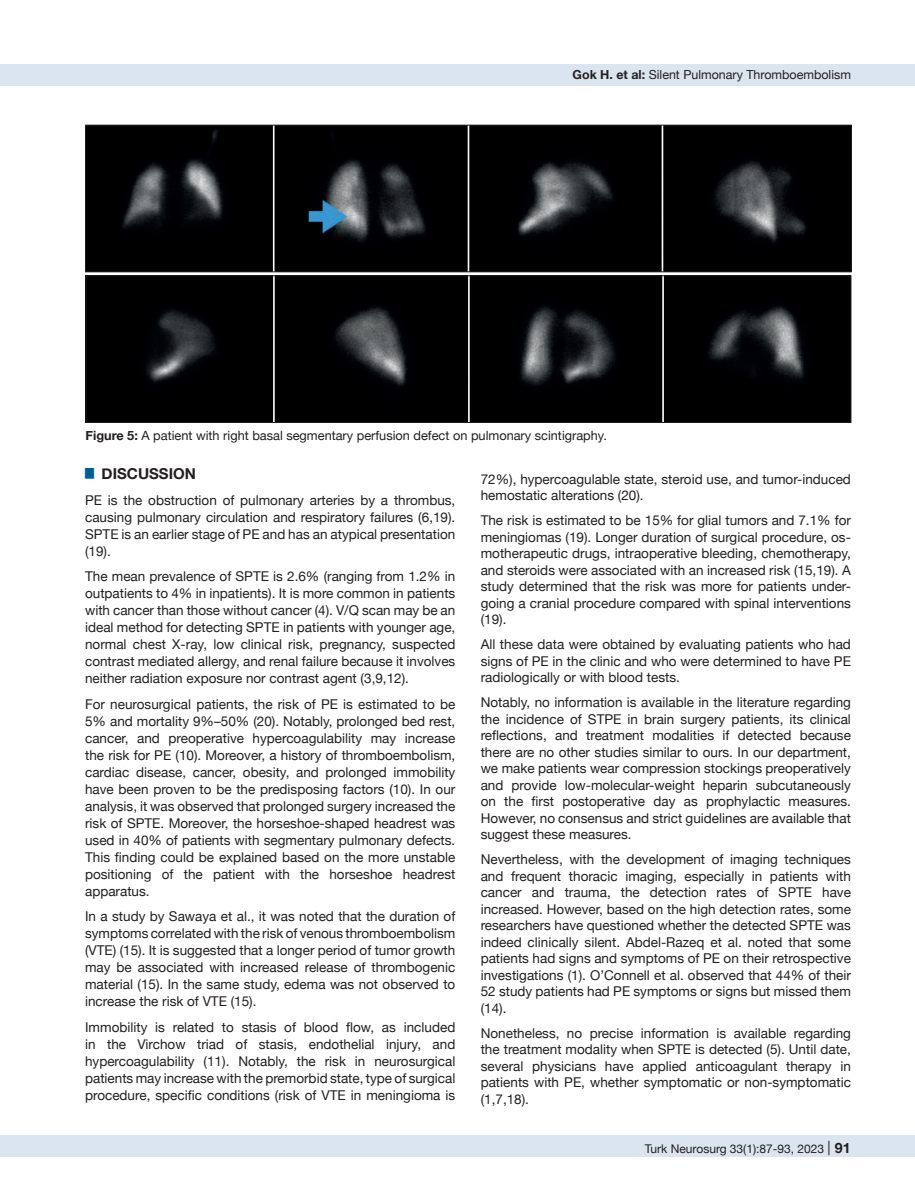
<style>
.page{position:relative;width:915px;height:1191px;background:#fff}
.page>*{position:absolute;margin:0;border:0;box-sizing:border-box;transform-origin:0 0}
.t1{font:700 15px "Helvetica Neue";color:#231f20}
.t2{font:13.5px/16.5px "Helvetica Neue";color:#231f20;text-align:justify}
.t3{font:12.75px "Helvetica Neue";color:#231f20}
.t4{font:12.45px "Helvetica Neue";color:#231f20}
.t5{font:12px "Helvetica Neue";color:#231f20}
.s1{font-weight:700}
.s2{font-size:14.25px}
.s3{font-weight:700;font-size:14.25px}
</style>
<div class="page">
<div style="left:0;top:1135px;width:914px;height:22px;background:#dbe5f0"></div>
<div style="left:0;top:64px;width:914px;height:21px;background:#dbe5f0"></div>
<img style="left:87px;top:127px;width:762px;height:143px">
<div style="left:85px;top:125px;width:766px;height:147px;border:1px solid #231f20"></div>
<img style="left:87px;top:277px;width:762px;height:144px">
<div style="left:85px;top:275px;width:766px;height:148px;border:1px solid #231f20"></div>
<p class="t4" style="left:572px;top:66px;width:280px"><span class="s1">Gok H. et al:</span> Silent Pulmonary Thromboembolism</p>
<p class="t3" style="left:85px;top:426px;width:522px"><span class="s1">Figure 5:</span> A patient with right basal segmentary perfusion defect on pulmonary scintigraphy.</p>
<p class="t1" style="left:85px;top:462px;width:112px"><sup>█</sup> DISCUSSION</p>
<p class="t2" style="left:85px;top:492px;width:371px;line-height:17px">PE is the obstruction of pulmonary arteries by a thrombus, causing pulmonary circulation and respiratory failures (6,19).<br>SPTE is an earlier stage of PE and has an atypical presentation (19).</p>
<p class="t2" style="left:85px;top:569px;width:371px;line-height:17px">The mean prevalence of SPTE is 2.6% (ranging from 1.2% in outpatients to 4% in inpatients). It is more common in patients with cancer than those without cancer (4). V/Q scan may be an ideal method for detecting SPTE in patients with younger age, normal chest X-ray, low clinical risk, pregnancy, suspected contrast mediated allergy, and renal failure because it involves neither radiation exposure nor contrast agent (3,9,12).</p>
<p class="t2" style="left:85px;top:696px;width:371px;line-height:17px">For neurosurgical patients, the risk of PE is estimated to be 5% and mortality 9%–50% (20). Notably, prolonged bed rest, cancer, and preoperative hypercoagulability may increase the risk for PE (10). Moreover, a history of thromboembolism, cardiac disease, cancer, obesity, and prolonged immobility have been proven to be the predisposing factors (10). In our analysis, it was observed that prolonged surgery increased the risk of SPTE. Moreover, the horseshoe-shaped headrest was used in 40% of patients with segmentary pulmonary defects.<br>This finding could be explained based on the more unstable positioning of the patient with the horseshoe headrest apparatus.</p>
<p class="t2" style="left:85px;top:908px;width:371px;line-height:17px">In a study by Sawaya et al., it was noted that the duration of symptoms correlated with the risk of venous thromboembolism (VTE) (15). It is suggested that a longer period of tumor growth may be associated with increased release of thrombogenic material (15). In the same study, edema was not observed to increase the risk of VTE (15).</p>
<p class="t2" style="left:85px;top:1019px;width:371px;line-height:17px">Immobility is related to stasis of blood flow, as included in the Virchow triad of stasis, endothelial injury, and hypercoagulability (11). Notably, the risk in neurosurgical patients may increase with the premorbid state, type of surgical procedure, specific conditions (risk of VTE in meningioma is</p>
<p class="t2" style="left:480px;top:471px;width:371px">72%), hypercoagulable state, steroid use, and tumor-induced hemostatic alterations (20).</p>
<p class="t2" style="left:480px;top:513px;width:371px">The risk is estimated to be 15% for glial tumors and 7.1% for meningiomas (19). Longer duration of surgical procedure, os&shy;motherapeutic drugs, intraoperative bleeding, chemotherapy, and steroids were associated with an increased risk (15,19). A study determined that the risk was more for patients under&shy;going a cranial procedure compared with spinal interventions (19).</p>
<p class="t2" style="left:480px;top:637px;width:371px">All these data were obtained by evaluating patients who had signs of PE in the clinic and who were determined to have PE radiologically or with blood tests.</p>
<p class="t2" style="left:480px;top:695px;width:371px">Notably, no information is available in the literature regarding the incidence of STPE in brain surgery patients, its clinical reflections, and treatment modalities if detected because there are no other studies similar to ours. In our department, we make patients wear compression stockings preoperatively and provide low-molecular-weight heparin subcutaneously on the first postoperative day as prophylactic measures.<br>However, no consensus and strict guidelines are available that suggest these measures.</p>
<p class="t2" style="left:480px;top:852px;width:371px">Nevertheless, with the development of imaging techniques and frequent thoracic imaging, especially in patients with cancer and trauma, the detection rates of SPTE have increased. However, based on the high detection rates, some researchers have questioned whether the detected SPTE was indeed clinically silent. Abdel-Razeq et al. noted that some patients had signs and symptoms of PE on their retrospective investigations (1). O’Connell et al. observed that 44% of their 52 study patients had PE symptoms or signs but missed them (14).</p>
<p class="t2" style="left:480px;top:1025px;width:371px">Nonetheless, no precise information is available regarding the treatment modality when SPTE is detected (5). Until date, several physicians have applied anticoagulant therapy in patients with PE, whether symptomatic or non-symptomatic (1,7,18).</p>
<p class="t5" style="left:644px;top:1140px;width:228px">Turk Neurosurg 33(1):87-93, 2023 <span class="s2">|</span> <span class="s3">91 91</span></p>
</div>
